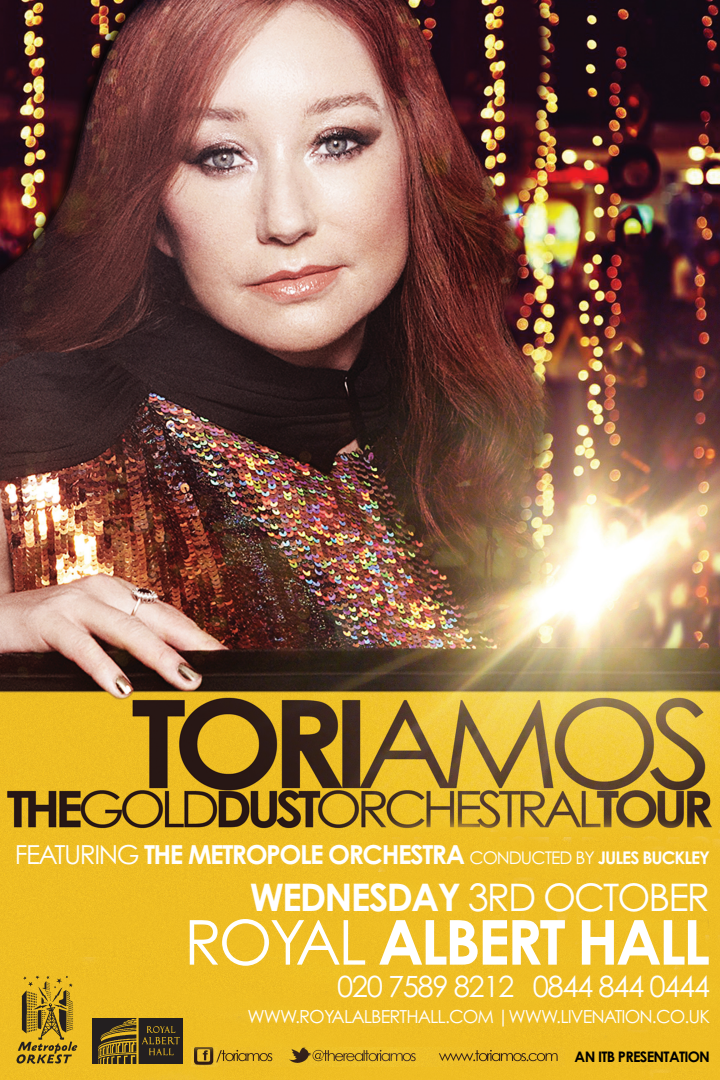
<style>
.page{position:relative;width:720px;height:1080px;background:#fff}
.page>*{position:absolute;margin:0;border:0;box-sizing:border-box;transform-origin:0 0}
.t1{font:700 62px "Century Gothic";letter-spacing:-.05em;color:#fff}
.t2{font:38px "Century Gothic";letter-spacing:-.05em;color:#fff}
.t3{font:29.3px "Century Gothic";letter-spacing:-.05em;color:#fff}
.t4{font:700 26.2px "Century Gothic";letter-spacing:-.055em;color:#fff}
.t5{font:18px "Century Gothic";letter-spacing:-.05em;color:#fff}
.t6{font:700 14.6px "Century Gothic";letter-spacing:-.05em;color:#000}
.s1{font-weight:400}
.s2{font-weight:400;font-size:17.5px}
.s3{font-size:17.5px}
.s4{font-weight:700}
</style>
<div class="page">
<img style="left:0;top:0;width:720px;height:1080px">
<img style="left:0;top:958px;width:81px;height:114px">
<img style="left:92px;top:1019px;width:91px;height:44px">
<img style="left:192px;top:1048px;width:372px;height:19px">
<p class="t4" style="left:15px;top:839px;width:697px"><span class="s1">FEATURING</span> THE METROPOLE ORCHESTRA <span class="s2">CONDUCTED BY</span> <span class="s3">JULES BUCKLEY</span></p>
<h2 class="t2" style="left:250px;top:875px;width:462px"><span class="s4">WEDNESDAY</span> 3RD OCTOBER</h2>
<h1 class="t1" style="left:184px;top:907px;width:528px"><span class="s1">ROYAL</span> ALBERT HALL</h1>
<p class="t3" style="left:337px;top:969px;width:374px">020 7589 8212 0844 844 0444</p>
<p class="t5" style="left:247px;top:1006px;width:464px">WWW.ROYALALBERTHALL.COM |WWW.LIVENATION.CO.UK</p>
<p class="t6" style="left:575px;top:1048px;width:137px">AN ITB PRESENTATION</p>
</div>
